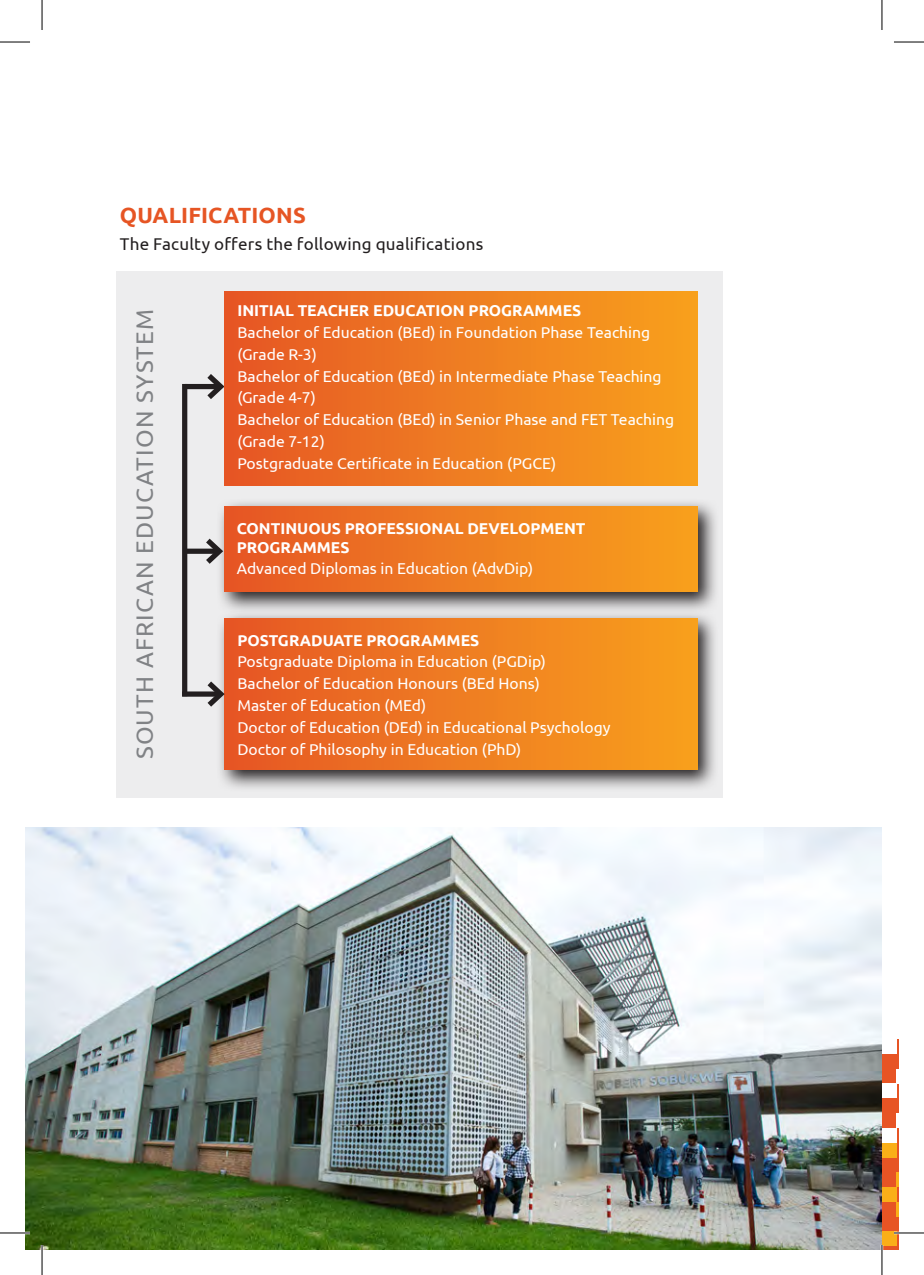
<style>
.page{position:relative;width:924px;height:1275px;background:#fff}
.page>*{position:absolute;margin:0;border:0;box-sizing:border-box;transform-origin:0 0}
.t1{font:24px "Ubuntu";letter-spacing:.05em;color:#808285}
.TableSubheading_Merr{font:700 22px "Ubuntu";letter-spacing:.005em;color:#e65524}
.TableSubheading_Merr-2{font:17px "Ubuntu";letter-spacing:.015em;color:#231f20}
.t2{font:15.6px "Ubuntu";color:#fff}
.t3{font:700 15.6px/18.8px "Ubuntu";color:#fff}
</style>
<div class="page">
<div style="left:881px;top:1039px;width:17px;height:207px;background:#e75424"></div>
<svg style="left:896px;top:1201px;width:2px;height:15px"></svg>
<svg style="left:896px;top:1172px;width:2px;height:15px"></svg>
<div style="left:881px;top:1187px;width:15px;height:14px;background:#faaf18"></div>
<div style="left:881px;top:1231px;width:15px;height:15px;background:#faaf18"></div>
<div style="left:881px;top:1142px;width:15px;height:15px;background:#faaf18"></div>
<div style="left:881px;top:1083px;width:15px;height:15px;background:#fff"></div>
<div style="left:881px;top:1128px;width:15px;height:14px;background:#fff"></div>
<svg style="left:896px;top:1069px;width:2px;height:14px"></svg>
<svg style="left:896px;top:1113px;width:2px;height:15px"></svg>
<div style="left:881px;top:1039px;width:15px;height:15px;background:#fff"></div>
<div style="left:116px;top:271px;width:606px;height:526px;background:#ededee"></div>
<svg style="left:220px;top:502px;width:496px;height:108px;background:#a5a2a1"></svg>
<div style="left:224px;top:506px;width:472px;height:86px;background:linear-gradient(to right,#e65625,#f8a11d)"></div>
<svg style="left:220px;top:610px;width:495px;height:178px"></svg>
<div style="left:224px;top:618px;width:472px;height:152px;background:linear-gradient(to right,#e65625,#f8a11d)"></div>
<div style="left:185px;top:384px;width:35px;height:5px;background:#231f20"></div>
<svg style="left:202px;top:368px;width:23px;height:36px"></svg>
<div style="left:183px;top:548px;width:36px;height:6px;background:#231f20"></div>
<svg style="left:200px;top:533px;width:27px;height:36px"></svg>
<div style="left:182px;top:691px;width:39px;height:5px;background:#231f20"></div>
<svg style="left:202px;top:676px;width:26px;height:36px"></svg>
<div style="left:182px;top:384px;width:5px;height:312px;background:#231f20"></div>
<div style="left:225px;top:291px;width:471px;height:194px;background:linear-gradient(to right,#e65625,#f8a11d)"></div>
<img style="left:25px;top:827px;width:855px;height:422px">
<hr style="left:0;top:1231px;width:30px;height:3px;background:#fff">
<hr style="left:893px;top:1231px;width:30px;height:3px;background:#fff">
<hr style="left:41px;top:1245px;width:2px;height:30px;background:#fff">
<hr style="left:0;top:42px;width:30px;height:1px;background:#000">
<hr style="left:893px;top:42px;width:30px;height:1px;background:#000">
<hr style="left:0;top:1232px;width:30px;height:1px;background:#000">
<hr style="left:893px;top:1232px;width:30px;height:1px;background:#000">
<hr style="left:42px;top:0;width:1px;height:30px;background:#000">
<hr style="left:42px;top:1245px;width:1px;height:30px;background:#000">
<hr style="left:881px;top:0;width:1px;height:30px;background:#000">
<hr style="left:881px;top:1245px;width:1px;height:30px;background:#000">
<p class="TableSubheading_Merr" style="left:120px;top:202px;width:187px">QUALIFICATIONS</p>
<p class="TableSubheading_Merr-2" style="left:120px;top:234px;width:365px">The Faculty offers the following qualifications</p>
<p class="t1" style="left:130px;top:759px;width:452px;rotate:-90deg">SOUTH AFRICAN EDUCATION SYSTEM</p>
<p class="t3" style="left:237px;top:301px;width:345px">INITIAL TEACHER EDUCATION PROGRAMMES</p>
<p class="t2" style="left:237px;top:323px;width:414px">Bachelor of Education (BEd) in Foundation Phase Teaching</p>
<p class="t2" style="left:237px;top:345px;width:81px">(Grade R-3)</p>
<p class="t2" style="left:237px;top:366px;width:425px">Bachelor of Education (BEd) in Intermediate Phase Teaching</p>
<p class="t2" style="left:237px;top:388px;width:80px">(Grade 4-7)</p>
<p class="t2" style="left:237px;top:410px;width:438px">Bachelor of Education (BEd) in Senior Phase and FET Teaching</p>
<p class="t2" style="left:237px;top:432px;width:89px">(Grade 7-12)</p>
<p class="t2" style="left:237px;top:454px;width:320px">Postgraduate Certificate in Education (PGCE)</p>
<p class="t3" style="left:237px;top:518px;width:350px">CONTINUOUS PROFESSIONAL DEVELOPMENT<br>PROGRAMMES</p>
<p class="t2" style="left:237px;top:559px;width:298px">Advanced Diplomas in Education (AdvDip)</p>
<p class="t3" style="left:237px;top:630px;width:243px">POSTGRADUATE PROGRAMMES</p>
<p class="t2" style="left:237px;top:652px;width:310px">Postgraduate Diploma in Education (PGDip)</p>
<p class="t2" style="left:237px;top:674px;width:304px">Bachelor of Education Honours (BEd Hons)</p>
<p class="t2" style="left:237px;top:696px;width:190px">Master of Education (MEd)</p>
<p class="t2" style="left:237px;top:717px;width:374px">Doctor of Education (DEd) in Educational Psychology</p>
<p class="t2" style="left:237px;top:739px;width:285px">Doctor of Philosophy in Education (PhD)</p>
</div>
